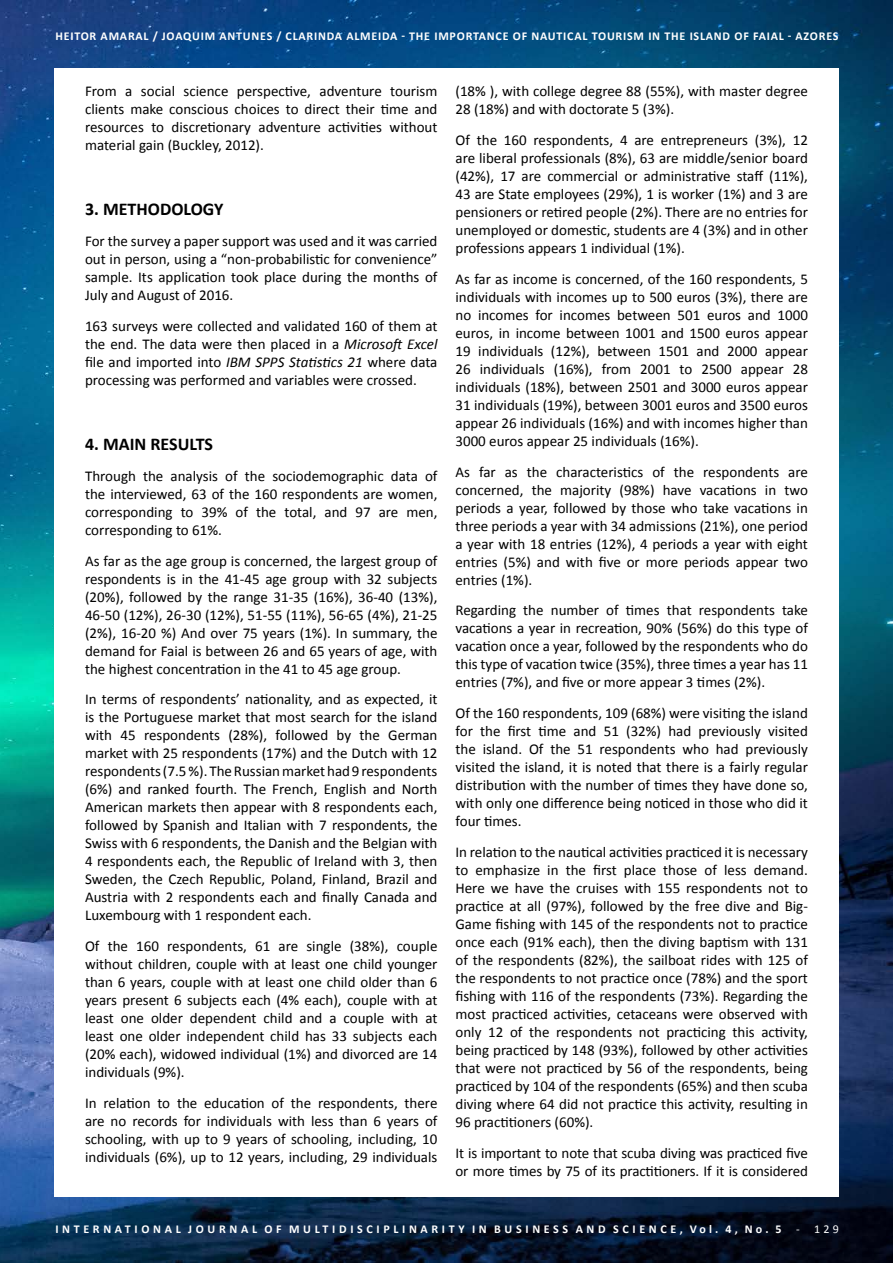
<style>
.page{position:relative;width:893px;height:1263px;background:#fff}
.page>*{position:absolute;margin:0;border:0;box-sizing:border-box;transform-origin:0 0}
.Tex_príspevku{font:700 18px "Calibri";color:#000}
.Tex_príspevku-2{font:15px/18px "Calibri";color:#000;text-align:justify}
.t1{font:700 12px "Calibri";letter-spacing:.065em;color:#fff}
.t2{font:700 12px "Calibri";letter-spacing:.305em;color:#fff}
.s1{font-style:italic}
.s2{font-weight:400}
</style>
<div class="page">
<img style="left:0;top:0;width:893px;height:1263px">
<div style="left:54px;top:68px;width:785px;height:1129px;background:#fff"></div>
<p class="t1" style="left:55px;top:28px;width:785px">HEITOR AMARAL / JOAQUIM ANTUNES / CLARINDA ALMEIDA - THE IMPORTANCE OF NAUTICAL TOURISM IN THE ISLAND OF FAIAL - AZORES</p>
<p class="Tex_príspevku-2" style="left:85px;top:82px;width:354px">From a social science perspective, adventure tourism clients make conscious choices to direct their time and resources to discretionary adventure activities without material gain (Buckley, 2012).</p>
<p class="Tex_príspevku" style="left:85px;top:198px;width:140px">3. METHODOLOGY</p>
<p class="Tex_príspevku-2" style="left:85px;top:232px;width:354px">For the survey a paper support was used and it was carried out in person, using a “non-probabilistic for convenience” sample. Its application took place during the months of July and August of 2016.</p>
<p class="Tex_príspevku-2" style="left:85px;top:317px;width:354px">163 surveys were collected and validated 160 of them at the end. The data were then placed in a <span class="s1">Microsoft Excel </span>file and imported into <span class="s1">IBM SPPS Statistics 21</span> where data processing was performed and variables were crossed.</p>
<p class="Tex_príspevku" style="left:85px;top:433px;width:129px">4. MAIN RESULTS</p>
<p class="Tex_príspevku-2" style="left:85px;top:467px;width:354px">Through the analysis of the sociodemographic data of the interviewed, 63 of the 160 respondents are women, corresponding to 39% of the total, and 97 are men, corresponding to 61%.</p>
<p class="Tex_príspevku-2" style="left:85px;top:552px;width:354px">As far as the age group is concerned, the largest group of respondents is in the 41-45 age group with 32 subjects (20%), followed by the range 31-35 (16%), 36-40 (13%), 46-50 (12%), 26-30 (12%), 51-55 (11%), 56-65 (4%), 21-25 (2%), 16-20 %) And over 75 years (1%). In summary, the demand for Faial is between 26 and 65 years of age, with the highest concentration in the 41 to 45 age group.</p>
<p class="Tex_príspevku-2" style="left:85px;top:690px;width:354px">In terms of respondents’ nationality, and as expected, it is the Portuguese market that most search for the island with 45 respondents (28%), followed by the German market with 25 respondents (17%) and the Dutch with 12 respondents (7.5 %). The Russian market had 9 respondents (6%) and ranked fourth. The French, English and North American markets then appear with 8 respondents each, followed by Spanish and Italian with 7 respondents, the Swiss with 6 respondents, the Danish and the Belgian with 4 respondents each, the Republic of Ireland with 3, then Sweden, the Czech Republic, Poland, Finland, Brazil and Austria with 2 respondents each and finally Canada and Luxembourg with 1 respondent each.</p>
<p class="Tex_príspevku-2" style="left:85px;top:937px;width:354px">Of the 160 respondents, 61 are single (38%), couple without children, couple with at least one child younger than 6 years, couple with at least one child older than 6 years present 6 subjects each (4% each), couple with at least one older dependent child and a couple with at least one older independent child has 33 subjects each (20% each), widowed individual (1%) and divorced are 14 individuals (9%).</p>
<p class="Tex_príspevku-2" style="left:85px;top:1094px;width:354px">In relation to the education of the respondents, there are no records for individuals with less than 6 years of schooling, with up to 9 years of schooling, including, 10 individuals (6%), up to 12 years, including, 29 individuals</p>
<p class="Tex_príspevku-2" style="left:455px;top:82px;width:354px">(18% ), with college degree 88 (55%), with master degree<br>28 (18%) and with doctorate 5 (3%).</p>
<p class="Tex_príspevku-2" style="left:455px;top:131px;width:354px">Of the 160 respondents, 4 are entrepreneurs (3%), 12 are liberal professionals (8%), 63 are middle/senior board (42%), 17 are commercial or administrative staff (11%), 43 are State employees (29%), 1 is worker (1%) and 3 are pensioners or retired people (2%). There are no entries for unemployed or domestic, students are 4 (3%) and in other professions appears 1 individual (1%).</p>
<p class="Tex_príspevku-2" style="left:455px;top:270px;width:354px">As far as income is concerned, of the 160 respondents, 5 individuals with incomes up to 500 euros (3%), there are no incomes for incomes between 501 euros and 1000 euros, in income between 1001 and 1500 euros appear 19 individuals (12%), between 1501 and 2000 appear 26 individuals (16%), from 2001 to 2500 appear 28 individuals (18%), between 2501 and 3000 euros appear 31 individuals (19%), between 3001 euros and 3500 euros appear 26 individuals (16%) and with incomes higher than 3000 euros appear 25 individuals (16%).</p>
<p class="Tex_príspevku-2" style="left:455px;top:463px;width:354px">As far as the characteristics of the respondents are concerned, the majority (98%) have vacations in two periods a year, followed by those who take vacations in three periods a year with 34 admissions (21%), one period a year with 18 entries (12%), 4 periods a year with eight entries (5%) and with five or more periods appear two entries (1%).</p>
<p class="Tex_príspevku-2" style="left:455px;top:601px;width:354px">Regarding the number of times that respondents take vacations a year in recreation, 90% (56%) do this type of vacation once a year, followed by the respondents who do this type of vacation twice (35%), three times a year has 11 entries (7%), and five or more appear 3 times (2%).</p>
<p class="Tex_príspevku-2" style="left:455px;top:704px;width:354px">Of the 160 respondents, 109 (68%) were visiting the island for the first time and 51 (32%) had previously visited the island. Of the 51 respondents who had previously visited the island, it is noted that there is a fairly regular distribution with the number of times they have done so, with only one difference being noticed in those who did it four times.</p>
<p class="Tex_príspevku-2" style="left:455px;top:843px;width:354px">In relation to the nautical activities practiced it is necessary to emphasize in the first place those of less demand.<br>Here we have the cruises with 155 respondents not to practice at all (97%), followed by the free dive and Big-Game fishing with 145 of the respondents not to practice once each (91% each), then the diving baptism with 131 of the respondents (82%), the sailboat rides with 125 of the respondents to not practice once (78%) and the sport fishing with 116 of the respondents (73%). Regarding the most practiced activities, cetaceans were observed with only 12 of the respondents not practicing this activity, being practiced by 148 (93%), followed by other activities that were not practiced by 56 of the respondents, being practiced by 104 of the respondents (65%) and then scuba diving where 64 did not practice this activity, resulting in 96 practitioners (60%).</p>
<p class="Tex_príspevku-2" style="left:455px;top:1144px;width:354px">It is important to note that scuba diving was practiced five or more times by 75 of its practitioners. If it is considered</p>
<p class="t2" style="left:55px;top:1222px;width:785px">INTERNATIONAL JOURNAL OF MULTIDISCIPLINARITY IN BUSINESS AND SCIENCE, Vol. 4, No. 5 <span class="s2">- 129</span></p>
</div>
